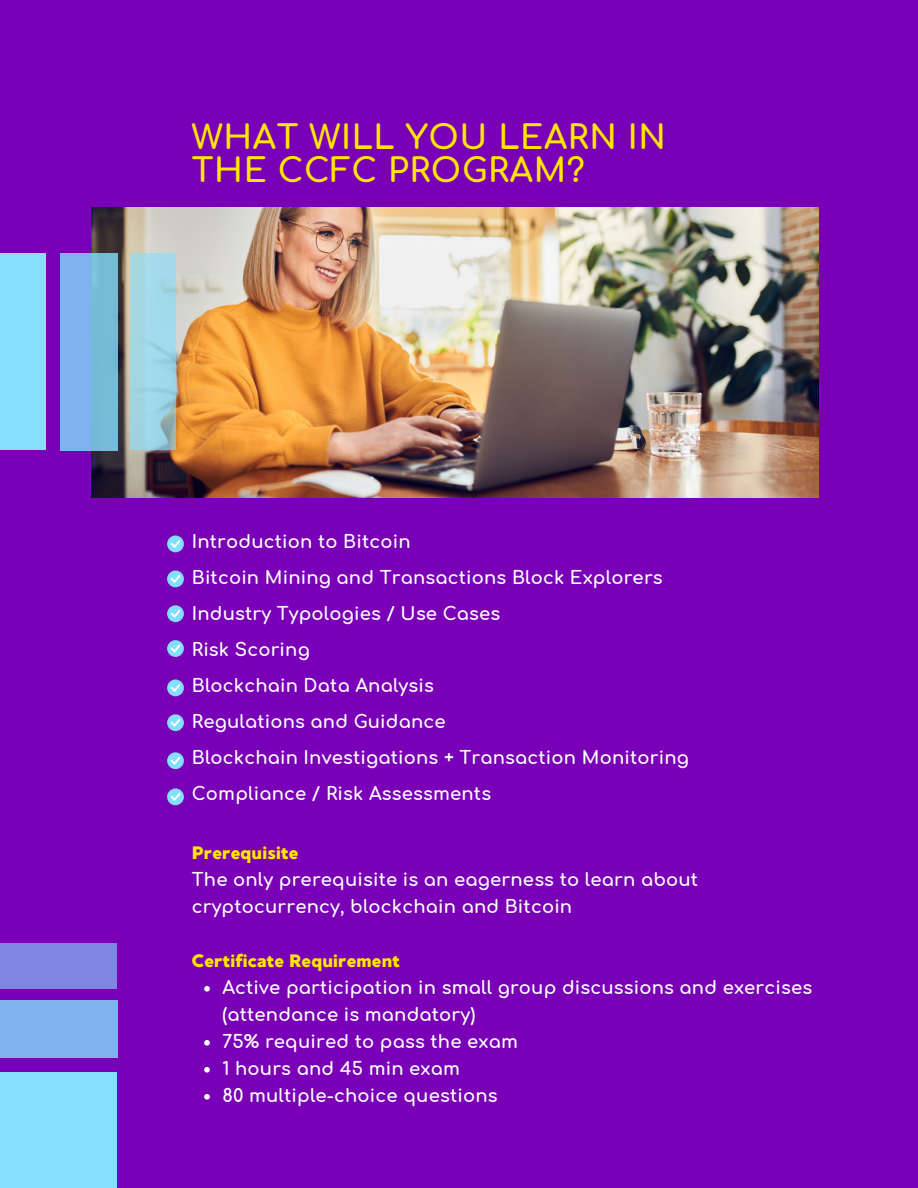
<style>
.page{position:relative;width:918px;height:1188px;background:#7900b7}
.page>*{position:absolute;margin:0;border:0;box-sizing:border-box;transform-origin:0 0}
.t1{font:700 33px/32.7px "Comfortaa";letter-spacing:.02em;color:#ffe600}
.t2{font:700 18px/36px "Comfortaa";letter-spacing:.01em;color:#fff}
.t3{font:18px "MADE Good Time Grotesk";letter-spacing:.01em;color:#ffe600}
</style>
<div class="page">
<img style="left:92px;top:207px;width:727px;height:290px">
<svg style="left:204px;top:986px;width:6px;height:6px"></svg>
<svg style="left:204px;top:1040px;width:6px;height:6px"></svg>
<svg style="left:204px;top:1067px;width:6px;height:6px"></svg>
<svg style="left:204px;top:1094px;width:6px;height:6px"></svg>
<div style="left:0;top:1073px;width:117px;height:115px;background:#84dfff"></div>
<div style="left:0;top:943px;width:117px;height:45px;background:#7f85e2"></div>
<div style="left:0;top:1001px;width:117px;height:57px;background:#81b2f0"></div>
<div style="left:0;top:253px;width:46px;height:197px;background:#84dfff"></div>
<svg style="left:130px;top:253px;width:45px;height:197px;background:#a0d4e3"></svg>
<div style="left:60px;top:253px;width:58px;height:197px;background:linear-gradient(to right,#85aff8,#72bdd1)"></div>
<div style="left:167px;top:536px;width:17px;height:16px;background:#84dfff;border-radius:50%"></div>
<svg style="left:171px;top:540px;width:9px;height:8px"></svg>
<div style="left:167px;top:571px;width:17px;height:16px;background:#84dfff;border-radius:50%"></div>
<svg style="left:171px;top:575px;width:9px;height:8px"></svg>
<div style="left:167px;top:605px;width:17px;height:17px;background:#84dfff;border-radius:50%"></div>
<svg style="left:171px;top:610px;width:9px;height:8px"></svg>
<div style="left:167px;top:640px;width:17px;height:17px;background:#84dfff;border-radius:50%"></div>
<svg style="left:171px;top:645px;width:9px;height:7px"></svg>
<div style="left:167px;top:680px;width:17px;height:16px;background:#84dfff;border-radius:50%"></div>
<svg style="left:171px;top:684px;width:9px;height:8px"></svg>
<div style="left:167px;top:714px;width:17px;height:17px;background:#84dfff;border-radius:50%"></div>
<svg style="left:171px;top:719px;width:9px;height:8px"></svg>
<div style="left:167px;top:752px;width:17px;height:17px;background:#84dfff;border-radius:50%"></div>
<svg style="left:171px;top:757px;width:9px;height:8px"></svg>
<div style="left:167px;top:788px;width:17px;height:17px;background:#84dfff;border-radius:50%"></div>
<svg style="left:171px;top:793px;width:9px;height:8px"></svg>
<h1 class="t1" style="left:192px;top:122px;width:476px">WHAT WILL YOU LEARN IN<br>THE CCFC PROGRAM?</h1>
<p class="t2" style="left:192px;top:525px;width:499px">Introduction to Bitcoin<br>Bitcoin Mining and Transactions Block Explorers<br>Industry Typologies / Use Cases<br>Risk Scoring<br>Blockchain Data Analysis<br>Regulations and Guidance<br>Blockchain Investigations + Transaction Monitoring<br>Compliance / Risk Assessments</p>
<p class="t3" style="left:192px;top:841px;width:108px">Prerequisite</p>
<p class="t2" style="left:192px;top:867px;width:508px;line-height:27px">The only prerequisite is an eagerness to learn about cryptocurrency, blockchain and Bitcoin</p>
<p class="t3" style="left:192px;top:949px;width:210px">Certificate Requirement</p>
<p class="t2" style="left:222px;top:975px;width:591px;line-height:27px">Active participation in small group discussions and exercises (attendance is mandatory)<br>75% required to pass the exam<br>1 hours and 45 min exam<br>80 multiple-choice questions</p>
</div>
